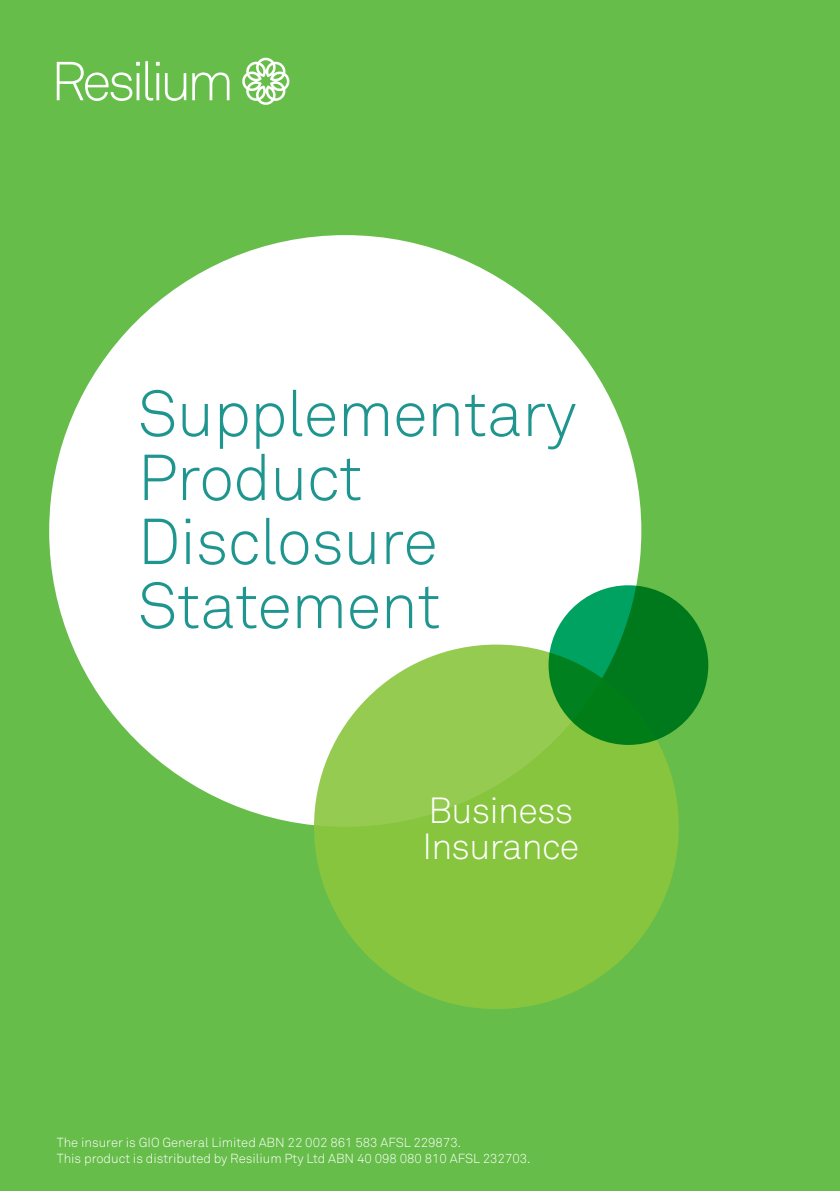
<style>
.page{position:relative;width:840px;height:1191px;background:#fff}
.page>*{position:absolute;margin:0;border:0;box-sizing:border-box;transform-origin:0 0}
.t1{font:300 64px/64px "Akkurat Std";letter-spacing:-.01em;color:#1f9590}
.t2{font:300 36px/36px "Akkurat Std";letter-spacing:-.02em;color:#fff}
.t3{font:300 13px/16px "Akkurat Std";color:#fff}
</style>
<div class="page">
<div style="left:0;top:0;width:839px;height:1191px;background:#67bd4a"></div>
<div style="left:49px;top:235px;width:592px;height:592px;background:#fff;border-radius:50%"></div>
<div style="left:314px;top:644px;width:364px;height:365px;background:linear-gradient(to right,#91c94b,#86c53e);border-radius:50%"></div>
<svg style="left:57px;top:61px;width:129px;height:40px"></svg>
<svg style="left:192px;top:72px;width:37px;height:28px"></svg>
<svg style="left:242px;top:57px;width:48px;height:48px"></svg>
<svg style="left:548px;top:585px;width:160px;height:160px;background:#01842c"></svg>
<h1 class="t1" style="left:137px;top:382px;width:440px">Supplementary<br>Product<br>Disclosure<br>Statement</h1>
<h2 class="t2" style="left:422px;top:792px;width:158px">Business<br>Insurance</h2>
<p class="t3" style="left:57px;top:1134px;width:475px">The insurer is GIO General Limited ABN 22 002 861 583 AFSL 229873.<br>This product is distributed by Resilium Pty Ltd ABN 40 098 080 810 AFSL 232703.</p>
</div>
